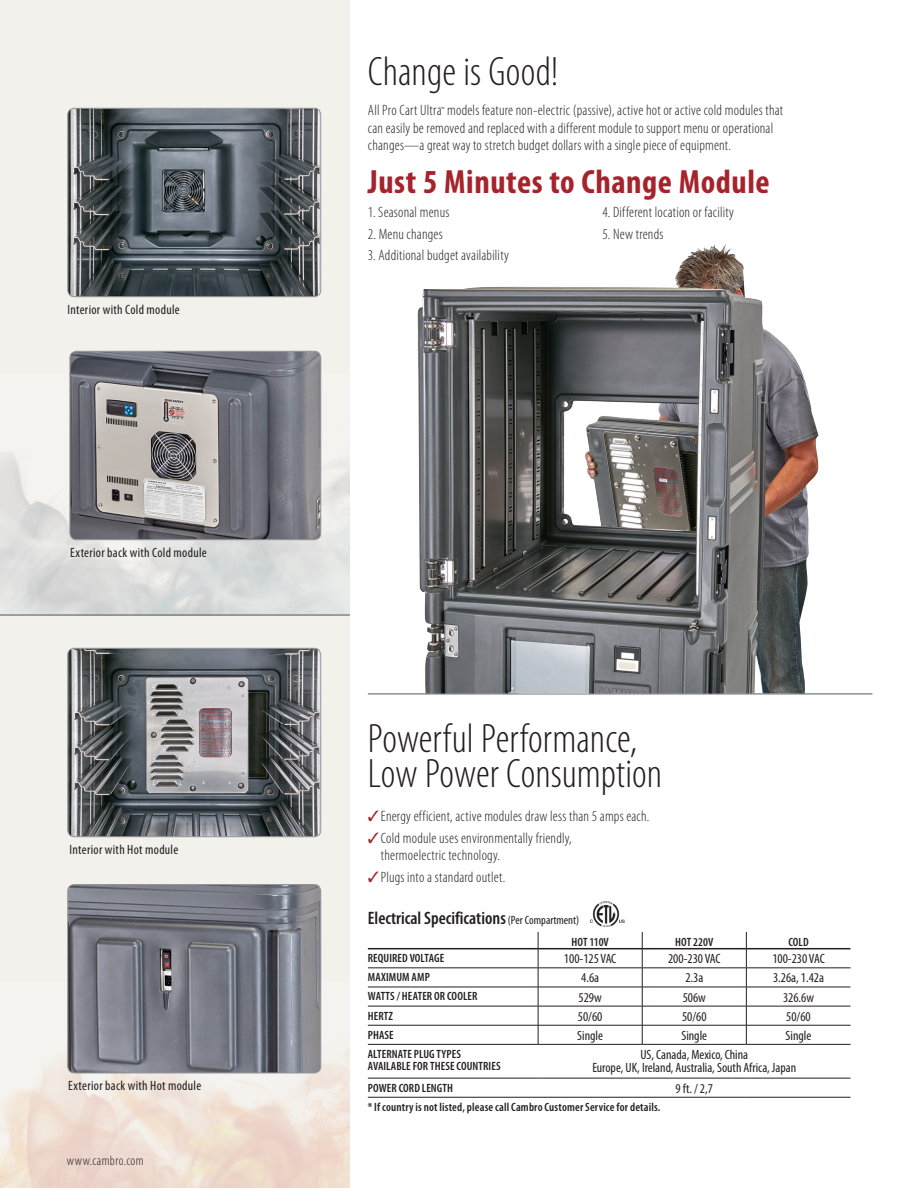
<style>
.page{position:relative;width:918px;height:1188px;background:#fff}
.page>*{position:absolute;margin:0;border:0;box-sizing:border-box;transform-origin:0 0}
.PCU_Headline_with_ru{font:300 condensed 41.25px/35.2px "Myriad Pro";color:#231f20}
.PCU_Subhead_MP_22_5{font:700 condensed 33.75px "Myriad Pro";letter-spacing:.015em;color:#a5242c}
.t1{font:600 condensed 18px "Myriad Pro";color:#231f20}
.MP_Catalog_Page_Body{font:300 condensed 15px/17.2px "Myriad Pro";letter-spacing:.015em;color:#231f20}
.MP_Table_Row_Cells_f{font:condensed 13.5px/13.5px "Myriad Pro";color:#231f20;text-align:center}
.PCU_Captions_8_10RE{font:condensed 13.5px "Myriad Pro";letter-spacing:.02em;color:#231f20}
.PCU_Captions_8_10RE-2{font:300 condensed 13.5px "Myriad Pro";letter-spacing:.03em;color:#231f20}
.MP_Table_Top_Row__Fi{font:600 condensed 12px/12px "Myriad Pro";letter-spacing:.005em;color:#231f20}
.MP_Table_Footer_Bold{font:600 condensed 12px "Myriad Pro";letter-spacing:.015em;color:#231f20}
.s1{color:#a5242c}
.s2{font-weight:400;font-size:12px}
</style>
<div class="page">
<svg style="left:0;top:0;width:350px;height:1188px;background:#efebe5"></svg>
<hr style="left:368px;top:694px;width:504px;height:1px;background:#57585a">
<img style="left:417px;top:244px;width:403px;height:450px">
<hr style="left:0;top:615px;width:350px;height:1px;background:#57585a">
<img style="left:69px;top:108px;width:252px;height:189px">
<div style="left:67px;top:108px;width:254px;height:189px;border:1px solid #939598;border-radius:7px"></div>
<img style="left:69px;top:648px;width:252px;height:189px">
<div style="left:67px;top:648px;width:254px;height:189px;border:1px solid #939598;border-radius:7px"></div>
<img style="left:70px;top:351px;width:251px;height:189px">
<div style="left:70px;top:351px;width:251px;height:189px;border:1px solid #939598;border-radius:7px"></div>
<img style="left:68px;top:886px;width:253px;height:187px">
<div style="left:67px;top:884px;width:254px;height:189px;border:1px solid #939598;border-radius:7px"></div>
<img style="left:589px;top:901px;width:36px;height:27px">
<hr style="left:368px;top:968px;width:170px;height:1px;background:#231f20">
<hr style="left:538px;top:968px;width:104px;height:1px;background:#231f20">
<hr style="left:642px;top:968px;width:104px;height:1px;background:#231f20">
<hr style="left:746px;top:968px;width:104px;height:1px;background:#231f20">
<hr style="left:368px;top:987px;width:170px;height:1px;background:#231f20">
<hr style="left:538px;top:987px;width:104px;height:1px;background:#231f20">
<hr style="left:642px;top:987px;width:104px;height:1px;background:#231f20">
<hr style="left:746px;top:987px;width:104px;height:1px;background:#231f20">
<hr style="left:368px;top:1006px;width:170px;height:1px;background:#231f20">
<hr style="left:538px;top:1006px;width:104px;height:1px;background:#231f20">
<hr style="left:642px;top:1006px;width:104px;height:1px;background:#231f20">
<hr style="left:746px;top:1006px;width:104px;height:1px;background:#231f20">
<hr style="left:368px;top:1025px;width:170px;height:1px;background:#231f20">
<hr style="left:538px;top:1025px;width:104px;height:1px;background:#231f20">
<hr style="left:642px;top:1025px;width:104px;height:1px;background:#231f20">
<hr style="left:746px;top:1025px;width:104px;height:1px;background:#231f20">
<hr style="left:368px;top:1044px;width:170px;height:1px;background:#231f20">
<hr style="left:368px;top:1078px;width:170px;height:1px;background:#231f20">
<hr style="left:538px;top:1044px;width:104px;height:1px;background:#231f20">
<hr style="left:642px;top:1044px;width:104px;height:1px;background:#231f20">
<hr style="left:746px;top:1044px;width:104px;height:1px;background:#231f20">
<hr style="left:538px;top:1078px;width:104px;height:1px;background:#231f20">
<hr style="left:642px;top:1078px;width:104px;height:1px;background:#231f20">
<hr style="left:746px;top:1078px;width:104px;height:1px;background:#231f20">
<hr style="left:538px;top:1097px;width:104px;height:1px;background:#231f20">
<hr style="left:642px;top:1097px;width:104px;height:1px;background:#231f20">
<hr style="left:746px;top:1097px;width:104px;height:1px;background:#231f20">
<hr style="left:368px;top:1097px;width:170px;height:1px;background:#231f20">
<hr style="left:368px;top:948px;width:170px;height:1px;background:#231f20">
<hr style="left:538px;top:948px;width:104px;height:1px;background:#231f20">
<hr style="left:642px;top:948px;width:104px;height:1px;background:#231f20">
<hr style="left:747px;top:948px;width:103px;height:1px;background:#231f20">
<svg style="left:538px;top:932px;width:1px;height:112px"></svg>
<svg style="left:642px;top:932px;width:1px;height:112px"></svg>
<svg style="left:746px;top:932px;width:1px;height:112px"></svg>
<p class="PCU_Captions_8_10RE" style="left:68px;top:301px;width:114px">Interior with Cold module</p>
<p class="PCU_Captions_8_10RE" style="left:70px;top:544px;width:138px">Exterior back with Cold module</p>
<p class="PCU_Captions_8_10RE" style="left:70px;top:841px;width:110px">Interior with Hot module</p>
<p class="PCU_Captions_8_10RE" style="left:68px;top:1078px;width:135px">Exterior back with Hot module</p>
<p class="PCU_Captions_8_10RE-2" style="left:67px;top:1153px;width:78px">www.cambro.com</p>
<p class="PCU_Headline_with_ru" style="left:368px;top:53px;width:192px">Change is Good!</p>
<p class="MP_Catalog_Page_Body" style="left:368px;top:102px;width:417px">All Pro Cart Ultra<sup>™</sup> models feature non-electric (passive), active hot or active cold modules that can easily be removed and replaced with a different module to support menu or operational changes—a great way to stretch budget dollars with a single piece of equipment.</p>
<p class="PCU_Subhead_MP_22_5" style="left:368px;top:161px;width:403px">Just 5 Minutes to Change Module</p>
<p class="MP_Catalog_Page_Body" style="left:368px;top:203px;width:83px">1. Seasonal menus</p>
<p class="MP_Catalog_Page_Body" style="left:368px;top:225px;width:77px">2. Menu changes</p>
<p class="MP_Catalog_Page_Body" style="left:368px;top:247px;width:143px">3. Additional budget availability</p>
<p class="MP_Catalog_Page_Body" style="left:602px;top:203px;width:133px">4. Different location or facility</p>
<p class="MP_Catalog_Page_Body" style="left:602px;top:225px;width:63px">5. New trends</p>
<p class="PCU_Headline_with_ru" style="left:368px;top:720px;width:296px">Powerful Performance,<br>Low Power Consumption</p>
<p class="MP_Catalog_Page_Body" style="left:368px;top:808px;width:283px"><span class="s1">✓</span>Energy efficient, active modules draw less than 5 amps each.</p>
<p class="MP_Catalog_Page_Body" style="left:381px;top:829px;width:192px;text-indent:-13px"><span class="s1">✓</span>Cold module uses environmentally friendly, thermoelectric technology.</p>
<p class="MP_Catalog_Page_Body" style="left:368px;top:868px;width:139px"><span class="s1">✓</span>Plugs into a standard outlet.</p>
<p class="t1" style="left:368px;top:907px;width:213px">Electrical Specifications <span class="s2">(Per Compartment)</span></p>
<p class="MP_Table_Top_Row__Fi" style="left:571px;top:936px;width:39px">HOT 110V</p>
<p class="MP_Table_Top_Row__Fi" style="left:675px;top:936px;width:40px">HOT 220V</p>
<p class="MP_Table_Top_Row__Fi" style="left:788px;top:936px;width:22px">COLD</p>
<p class="MP_Table_Top_Row__Fi" style="left:368px;top:952px;width:78px">REQUIRED VOLTAGE</p>
<p class="MP_Table_Row_Cells_f" style="left:564px;top:952px;width:54px">100-125 VAC</p>
<p class="MP_Table_Row_Cells_f" style="left:668px;top:952px;width:54px">200-230 VAC</p>
<p class="MP_Table_Row_Cells_f" style="left:772px;top:952px;width:54px">100-230 VAC</p>
<p class="MP_Table_Top_Row__Fi" style="left:368px;top:971px;width:63px">MAXIMUM AMP</p>
<p class="MP_Table_Row_Cells_f" style="left:581px;top:971px;width:19px">4.6a</p>
<p class="MP_Table_Row_Cells_f" style="left:685px;top:971px;width:19px">2.3a</p>
<p class="MP_Table_Row_Cells_f" style="left:773px;top:971px;width:52px">3.26a, 1.42a</p>
<p class="MP_Table_Top_Row__Fi" style="left:368px;top:990px;width:111px">WATTS / HEATER OR COOLER</p>
<p class="MP_Table_Row_Cells_f" style="left:579px;top:990px;width:25px">529w</p>
<p class="MP_Table_Row_Cells_f" style="left:683px;top:990px;width:25px">506w</p>
<p class="MP_Table_Row_Cells_f" style="left:783px;top:990px;width:33px">326.6w</p>
<p class="MP_Table_Top_Row__Fi" style="left:368px;top:1009px;width:27px">HERTZ</p>
<p class="MP_Table_Row_Cells_f" style="left:578px;top:1009px;width:26px">50/60</p>
<p class="MP_Table_Row_Cells_f" style="left:682px;top:1009px;width:26px">50/60</p>
<p class="MP_Table_Row_Cells_f" style="left:786px;top:1009px;width:26px">50/60</p>
<p class="MP_Table_Top_Row__Fi" style="left:368px;top:1029px;width:27px">PHASE</p>
<p class="MP_Table_Row_Cells_f" style="left:577px;top:1028px;width:27px">Single</p>
<p class="MP_Table_Row_Cells_f" style="left:681px;top:1028px;width:27px">Single</p>
<p class="MP_Table_Row_Cells_f" style="left:786px;top:1028px;width:27px">Single</p>
<p class="MP_Table_Top_Row__Fi" style="left:368px;top:1048px;width:134px">ALTERNATE PLUG TYPES<br>AVAILABLE FOR THESE COUNTRIES</p>
<p class="MP_Table_Row_Cells_f" style="left:592px;top:1048px;width:205px">US, Canada, Mexico, China<br>Europe, UK, Ireland, Australia, South Africa, Japan</p>
<p class="MP_Table_Top_Row__Fi" style="left:368px;top:1081px;width:87px">POWER CORD LENGTH</p>
<p class="MP_Table_Row_Cells_f" style="left:676px;top:1081px;width:39px">9 ft. / 2,7</p>
<p class="MP_Table_Footer_Bold" style="left:368px;top:1099px;width:294px">* If country is not listed, please call Cambro Customer Service for details.</p>
</div>
